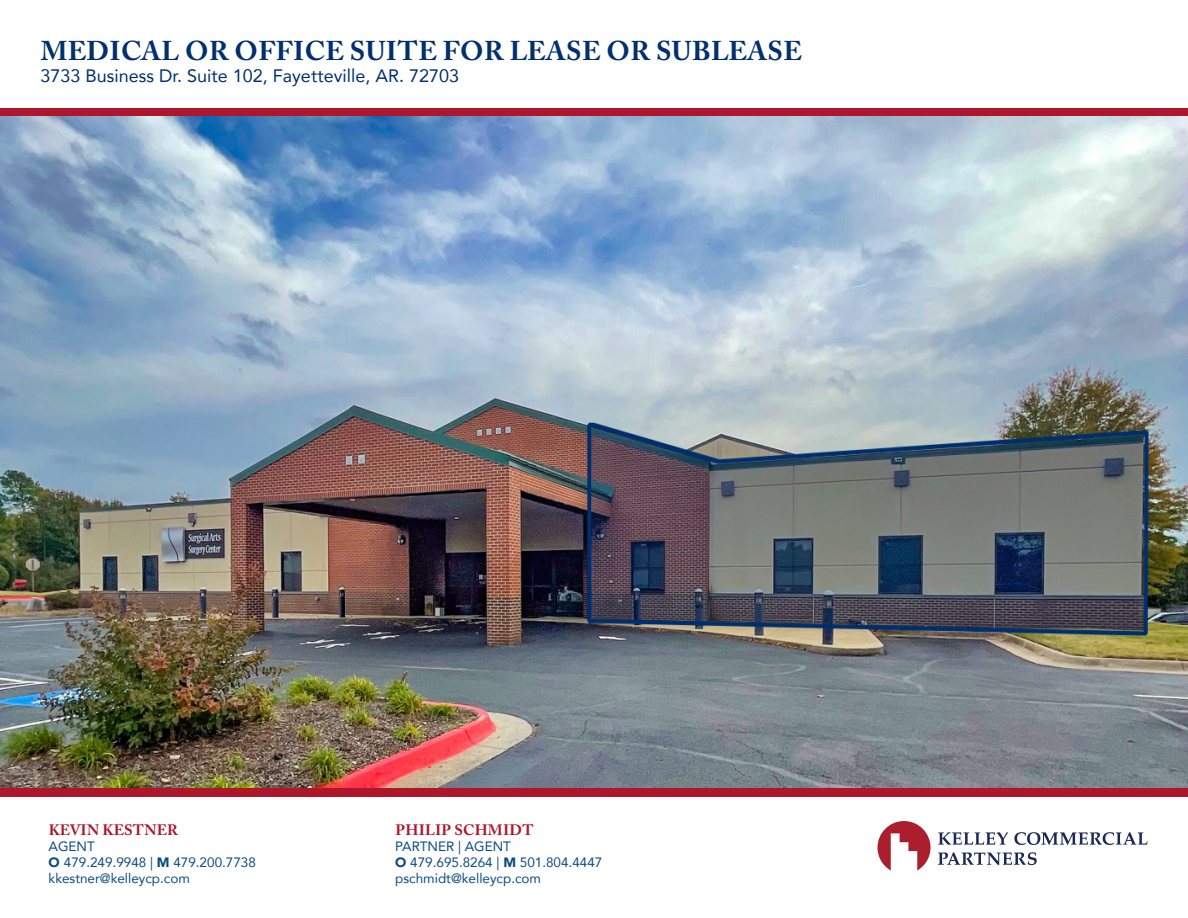
<style>
.page{position:relative;width:1188px;height:918px;background:#fff}
.page>*{position:absolute;margin:0;border:0;box-sizing:border-box;transform-origin:0 0}
.t1{font:700 27px "Adobe Caslon Pro";letter-spacing:.015em;color:#00306d}
.t2{font:18px "Avenir";color:#00306d}
.t3{font:700 15px "Adobe Caslon Pro";letter-spacing:.015em;color:#ae172b}
.t4{font:13.5px/16.2px "Avenir";color:#0d4a82}
.s1{font-weight:900}
</style>
<div class="page">
<svg style="left:878px;top:821px;width:53px;height:49px"></svg>
<svg style="left:938px;top:832px;width:70px;height:13px"></svg>
<svg style="left:1014px;top:832px;width:134px;height:13px"></svg>
<svg style="left:938px;top:852px;width:99px;height:13px"></svg>
<div style="left:0;top:108px;width:1188px;height:9px;background:#ae172b"></div>
<div style="left:0;top:788px;width:1188px;height:8px;background:#ae172b"></div>
<img style="left:1px;top:117px;width:1187px;height:671px">
<h1 class="t1" style="left:41px;top:35px;width:763px">MEDICAL OR OFFICE SUITE FOR LEASE OR SUBLEASE</h1>
<h2 class="t2" style="left:40px;top:61px;width:420px">3733 Business Dr. Suite 102, Fayetteville, AR. 72703</h2>
<p class="t3" style="left:49px;top:821px;width:131px">KEVIN KESTNER</p>
<p class="t4" style="left:49px;top:838px;width:209px">AGENT<br><span class="s1">O</span> 479.249.9948 | <span class="s1">M</span> 479.200.7738 kkestner@kelleycp.com</p>
<p class="t3" style="left:395px;top:821px;width:140px">PHILIP SCHMIDT</p>
<p class="t4" style="left:395px;top:838px;width:209px">PARTNER | AGENT<br><span class="s1">O</span> 479.695.8264 | <span class="s1">M</span> 501.804.4447 pschmidt@kelleycp.com</p>
</div>
